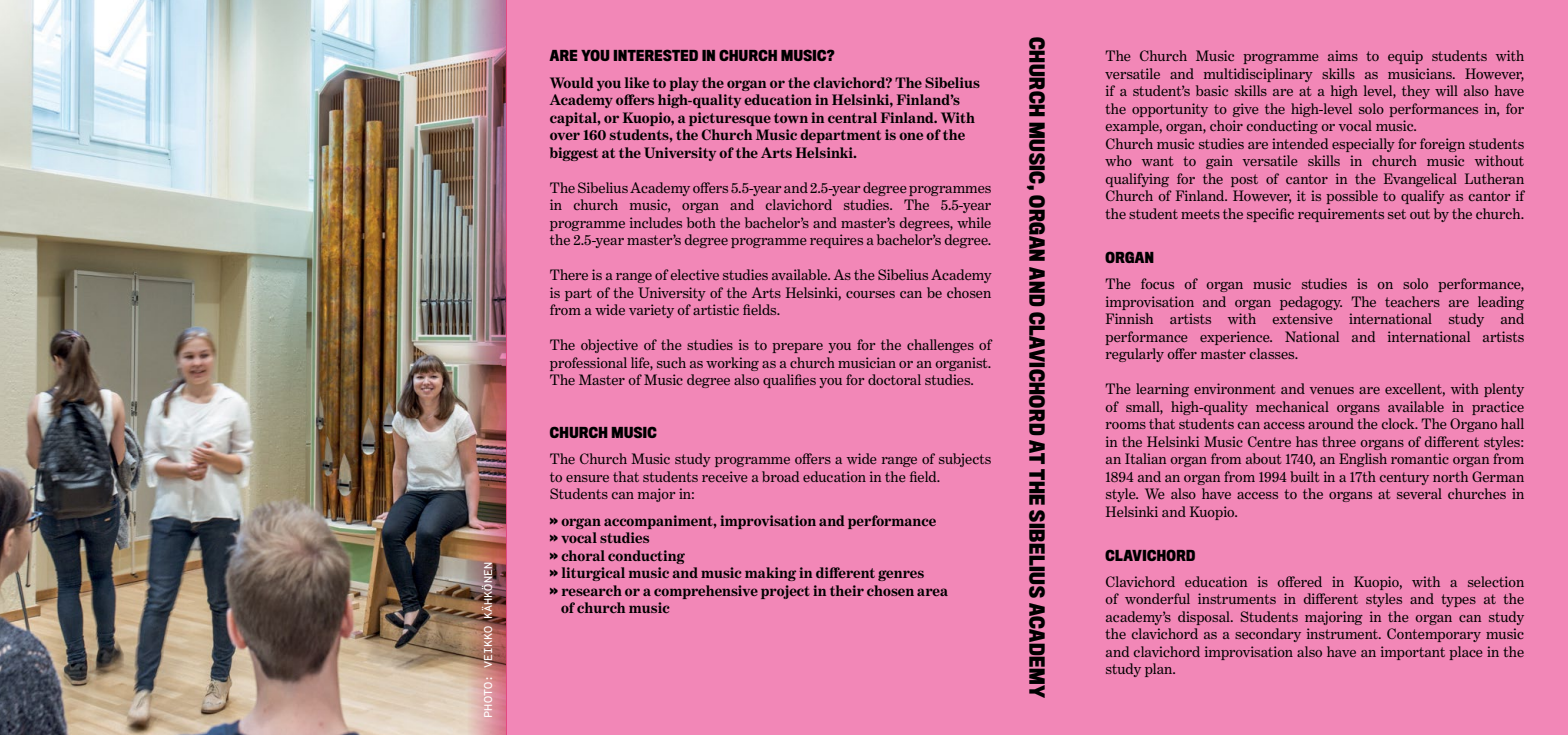
<style>
.page{position:relative;width:1568px;height:735px;background:#fff}
.page>*{position:absolute;margin:0;border:0;box-sizing:border-box;transform-origin:0 0}
.t1{font:700 19.25px "Titling Gothic FB Cond";letter-spacing:.03em;color:#000}
.t2{font:15.22px/17.5px "Benton Modern Two";color:#000;text-align:justify}
.t3{font:700 15.22px/17.5px "Benton Modern Two";color:#000}
.t4{font:700 14px "Titling Gothic FB Cond";letter-spacing:.03em;color:#000}
.t5{font:11.38px "Monosten A";color:#fff}
.s1{font-family:"Titling Gothic FB Cond";font-size:14px}
</style>
<div class="page">
<img style="left:0;top:0;width:466px;height:734px">
<div style="left:506px;top:0;width:1062px;height:734px;background:#f287b7"></div>
<img style="left:466px;top:0;width:40px;height:734px">
<p class="t5" style="left:481px;top:717px;width:157px;rotate:-90deg">PHOTO: VEIKKO KÄHKÖNEN</p>
<p class="t4" style="left:550px;top:48px;width:286px">ARE YOU INTERESTED IN CHURCH MUSIC?</p>
<p class="t3" style="left:550px;top:74px;width:432px">Would you like to play the organ or the clavichord? The Sibelius Academy offers high-quality education in Helsinki, Finland’s capital, or Kuopio, a picturesque town in central Finland. With over 160 students, the Church Music department is one of the biggest at the University of the Arts Helsinki.</p>
<p class="t2" style="left:550px;top:179px;width:443px">The Sibelius Academy offers 5.5-year and 2.5-year degree programmes in church music, organ and clavichord studies. The 5.5-year programme includes both the bachelor’s and master’s degrees, while the 2.5-year master’s degree programme requires a bachelor’s degree.</p>
<p class="t2" style="left:550px;top:266px;width:443px">There is a range of elective studies available. As the Sibelius Academy is part of the University of the Arts Helsinki, courses can be chosen from a wide variety of artistic fields.</p>
<p class="t2" style="left:550px;top:336px;width:443px">The objective of the studies is to prepare you for the challenges of professional life, such as working as a church musician or an organist.<br>The Master of Music degree also qualifies you for doctoral studies.</p>
<p class="t4" style="left:550px;top:424px;width:108px">CHURCH MUSIC</p>
<p class="t2" style="left:550px;top:450px;width:443px;text-align:left">The Church Music study programme offers a wide range of subjects to ensure that students receive a broad education in the field.<br>Students can major in:</p>
<p class="t3" style="left:550px;top:511px;width:388px"><span class="s1">»</span> organ accompaniment, improvisation and performance</p>
<p class="t3" style="left:550px;top:529px;width:101px"><span class="s1">»</span> vocal studies</p>
<p class="t3" style="left:550px;top:546px;width:136px"><span class="s1">»</span> choral conducting</p>
<p class="t3" style="left:550px;top:564px;width:376px"><span class="s1">»</span> liturgical music and music making in different genres</p>
<p class="t3" style="left:550px;top:581px;width:400px"><span class="s1">»</span> research or a comprehensive project in their chosen area</p>
<p class="t3" style="left:561px;top:599px;width:110px">of church music</p>
<p class="t1" style="left:1048px;top:37px;width:662px;rotate:90deg">CHURCH MUSIC, ORGAN AND CLAVICHORD AT THE SIBELIUS ACADEMY</p>
<p class="t2" style="left:1105px;top:47px;width:420px;text-align:left">The Church Music programme aims to equip students with versatile and multidisciplinary skills as musicians. However, if a student’s basic skills are at a high level, they will also have the opportunity to give the high-level solo performances in, for example, organ, choir conducting or vocal music.<br>Church music studies are intended especially for foreign students who want to gain versatile skills in church music without qualifying for the post of cantor in the Evangelical Lutheran Church of Finland. However, it is possible to qualify as cantor if the student meets the specific requirements set out by the church.</p>
<p class="t4" style="left:1105px;top:249px;width:50px">ORGAN</p>
<p class="t2" style="left:1105px;top:275px;width:420px">The focus of organ music studies is on solo performance, improvisation and organ pedagogy. The teachers are leading Finnish artists with extensive international study and performance experience. National and international artists regularly offer master classes.</p>
<p class="t2" style="left:1105px;top:380px;width:420px">The learning environment and venues are excellent, with plenty of small, high-quality mechanical organs available in practice rooms that students can access around the clock. The Organo hall in the Helsinki Music Centre has three organs of different styles: an Italian organ from about 1740, an English romantic organ from 1894 and an organ from 1994 built in a 17th century north German style. We also have access to the organs at several churches in Helsinki and Kuopio.</p>
<p class="t4" style="left:1105px;top:547px;width:91px">CLAVICHORD</p>
<p class="t2" style="left:1105px;top:572px;width:420px">Clavichord education is offered in Kuopio, with a selection of wonderful instruments in different styles and types at the academy’s disposal. Students majoring in the organ can study the clavichord as a secondary instrument. Contemporary music and clavichord improvisation also have an important place in the study plan.</p>
</div>
